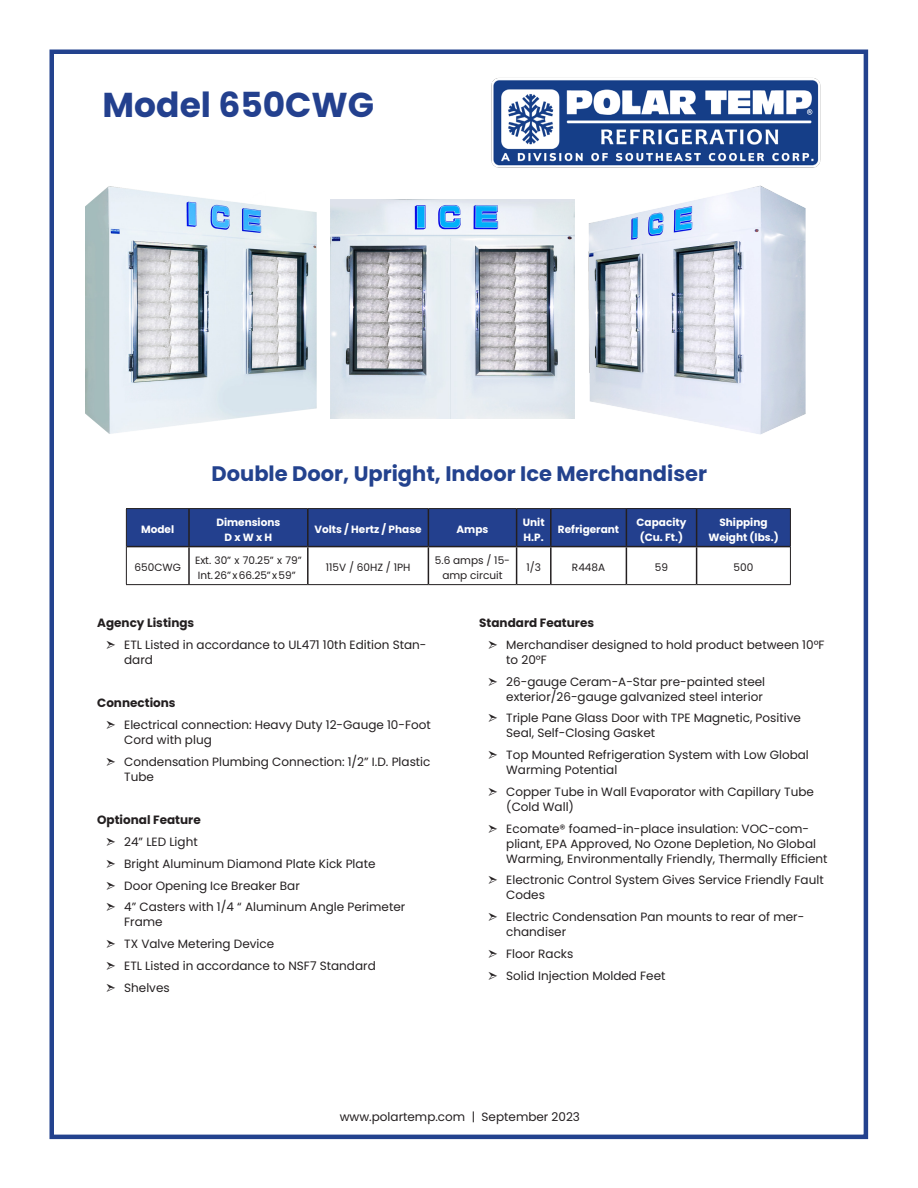
<style>
.page{position:relative;width:918px;height:1188px;background:#fff}
.page>*{position:absolute;margin:0;border:0;box-sizing:border-box;transform-origin:0 0}
.t1{font:700 34.5px "Poppins";color:#23408e}
.t2{font:700 21px "Poppins";color:#23428e}
.t3{font:12px/21.8px "Poppins";color:#231f20}
.t4{font:700 10.5px/15px "Poppins";color:#fff;text-align:center}
.t5{font:10.5px/15px "Poppins";color:#231f20}
.s1{font-weight:700}
.s2{font-family:"Bainsley"}
</style>
<div class="page">
<div style="left:49px;top:50px;width:819px;height:1089px;border:4px solid #23428e"></div>
<div style="left:127px;top:509px;width:663px;height:37px;background:#23408e"></div>
<div style="left:626px;top:509px;width:71px;height:38px;background:#23408e"></div>
<hr style="left:126px;top:508px;width:63px;height:1px;background:#231f20">
<hr style="left:126px;top:509px;width:1px;height:38px;background:#231f20">
<hr style="left:189px;top:508px;width:119px;height:1px;background:#231f20">
<hr style="left:308px;top:508px;width:120px;height:1px;background:#231f20">
<hr style="left:428px;top:508px;width:89px;height:1px;background:#231f20">
<hr style="left:517px;top:508px;width:34px;height:1px;background:#231f20">
<hr style="left:551px;top:508px;width:75px;height:1px;background:#231f20">
<hr style="left:626px;top:508px;width:71px;height:1px;background:#231f20">
<hr style="left:697px;top:508px;width:94px;height:1px;background:#231f20">
<hr style="left:790px;top:509px;width:1px;height:38px;background:#231f20">
<hr style="left:126px;top:547px;width:1px;height:37px;background:#231f20">
<hr style="left:790px;top:547px;width:1px;height:37px;background:#231f20">
<hr style="left:126px;top:584px;width:63px;height:1px;background:#231f20">
<hr style="left:189px;top:584px;width:119px;height:1px;background:#231f20">
<hr style="left:308px;top:584px;width:120px;height:1px;background:#231f20">
<hr style="left:428px;top:584px;width:89px;height:1px;background:#231f20">
<hr style="left:517px;top:584px;width:34px;height:1px;background:#231f20">
<hr style="left:551px;top:584px;width:75px;height:1px;background:#231f20">
<hr style="left:626px;top:584px;width:71px;height:1px;background:#231f20">
<hr style="left:697px;top:584px;width:94px;height:1px;background:#231f20">
<hr style="left:188px;top:509px;width:2px;height:37px;background:#231f20">
<hr style="left:307px;top:509px;width:2px;height:37px;background:#231f20">
<hr style="left:428px;top:509px;width:1px;height:37px;background:#231f20">
<hr style="left:516px;top:509px;width:1px;height:37px;background:#231f20">
<hr style="left:550px;top:509px;width:2px;height:37px;background:#231f20">
<hr style="left:626px;top:509px;width:1px;height:37px;background:#231f20">
<hr style="left:696px;top:509px;width:1px;height:37px;background:#231f20">
<hr style="left:127px;top:546px;width:62px;height:1px;background:#231f20">
<hr style="left:189px;top:546px;width:119px;height:1px;background:#231f20">
<hr style="left:188px;top:547px;width:2px;height:37px;background:#231f20">
<hr style="left:308px;top:546px;width:120px;height:1px;background:#231f20">
<hr style="left:307px;top:547px;width:2px;height:37px;background:#231f20">
<hr style="left:428px;top:546px;width:89px;height:1px;background:#231f20">
<hr style="left:428px;top:547px;width:1px;height:37px;background:#231f20">
<hr style="left:517px;top:546px;width:34px;height:1px;background:#231f20">
<hr style="left:516px;top:547px;width:1px;height:37px;background:#231f20">
<hr style="left:551px;top:546px;width:75px;height:1px;background:#231f20">
<hr style="left:550px;top:547px;width:2px;height:37px;background:#231f20">
<hr style="left:626px;top:546px;width:71px;height:1px;background:#231f20">
<hr style="left:626px;top:547px;width:1px;height:37px;background:#231f20">
<hr style="left:697px;top:546px;width:93px;height:1px;background:#231f20">
<hr style="left:696px;top:547px;width:1px;height:37px;background:#231f20">
<img style="left:491px;top:78px;width:330px;height:90px">
<img style="left:331px;top:200px;width:244px;height:218px">
<img style="left:86px;top:186px;width:230px;height:248px">
<img style="left:588px;top:185px;width:218px;height:250px">
<h1 class="t1" style="left:103px;top:85px;width:273px">Model 650CWG</h1>
<h2 class="t2" style="left:212px;top:462px;width:497px">Double Door, Upright, Indoor Ice Merchandiser</h2>
<p class="t4" style="left:141px;top:522px;width:35px">Model</p>
<p class="t4" style="left:216px;top:514px;width:65px">Dimensions<br>D x W x H</p>
<p class="t4" style="left:315px;top:522px;width:109px">Volts / Hertz / Phase</p>
<p class="t4" style="left:457px;top:522px;width:33px">Amps</p>
<p class="t4" style="left:523px;top:514px;width:23px;text-align:left">Unit<br>H.P.</p>
<p class="t4" style="left:558px;top:522px;width:63px">Refrigerant</p>
<p class="t4" style="left:637px;top:515px;width:51px">Capacity (Cu. Ft.)</p>
<p class="t4" style="left:708px;top:515px;width:72px">Shipping<br>Weight (lbs.)</p>
<p class="t5" style="left:135px;top:560px;width:48px">650CWG</p>
<p class="t5" style="left:195px;top:553px;width:108px">Ext. 30” x 70.25” x 79”<br>Int. 26” x 66.25” x 59”</p>
<p class="t5" style="left:326px;top:560px;width:86px">115V / 60HZ / 1PH</p>
<p class="t5" style="left:435px;top:553px;width:77px;text-align:center">5.6 amps / 15- amp circuit</p>
<p class="t5" style="left:526px;top:560px;width:16px">1/3</p>
<p class="t5" style="left:572px;top:560px;width:35px">R448A</p>
<p class="t5" style="left:655px;top:560px;width:15px">59</p>
<p class="t5" style="left:734px;top:560px;width:21px">500</p>
<p class="t3" style="left:106px;top:612px;width:322px;text-indent:-9px"><span class="s1">Agency Listings<br></span><span class="s2">➣</span> ETL Listed in accordance to UL471 10th Edition Stan-</p>
<p class="t3" style="left:124px;top:649px;width:30px">dard</p>
<p class="t3" style="left:106px;top:692px;width:326px;text-indent:-9px"><span class="s1">Connections<br></span><span class="s2">➣</span> Electrical connection: Heavy Duty 12-Gauge 10-Foot</p>
<p class="t3" style="left:106px;top:729px;width:326px;text-indent:18px">Cord with plug<br><span class="s2">➣</span> Condensation Plumbing Connection: 1/2” I.D. Plastic</p>
<p class="t3" style="left:124px;top:766px;width:31px">Tube</p>
<p class="t3" style="left:106px;top:809px;width:301px;text-indent:-9px"><span class="s1">Optional Feature<br></span><span class="s2">➣</span> 24” LED Light<br><span class="s2">➣</span> Bright Aluminum Diamond Plate Kick Plate<br><span class="s2">➣</span> Door Opening Ice Breaker Bar<br><span class="s2">➣</span> 4” Casters with 1/4 “ Aluminum Angle Perimeter</p>
<p class="t3" style="left:106px;top:911px;width:271px;text-indent:18px">Frame<br><span class="s2">➣</span> TX Valve Metering Device<br><span class="s2">➣</span> ETL Listed in accordance to NSF7 Standard <span class="s2">➣</span> Shelves</p>
<p class="t3" style="left:488px;top:612px;width:338px;text-indent:-9px"><span class="s1">Standard Features<br></span><span class="s2">➣</span> Merchandiser designed to hold product between 10°F</p>
<p class="t3" style="left:488px;top:649px;width:279px;text-indent:18px">to 20°F<br><span class="s2">➣</span> 26-gauge Ceram-A-Star pre-painted steel</p>
<p class="t3" style="left:488px;top:686px;width:314px;text-indent:18px">exterior/26-gauge galvanized steel interior<br><span class="s2">➣</span> Triple Pane Glass Door with TPE Magnetic, Positive</p>
<p class="t3" style="left:488px;top:722px;width:322px;text-indent:18px">Seal, Self-Closing Gasket<br><span class="s2">➣</span> Top Mounted Refrigeration System with Low Global</p>
<p class="t3" style="left:488px;top:759px;width:327px;text-indent:18px">Warming Potential<br><span class="s2">➣</span> Copper Tube in Wall Evaporator with Capillary Tube</p>
<p class="t3" style="left:488px;top:796px;width:322px;text-indent:18px">(Cold Wall)<br><span class="s2">➣</span> Ecomate® foamed-in-place insulation: VOC-com-</p>
<p class="t3" style="left:506px;top:836px;width:323px;line-height:15px">pliant, EPA Approved, No Ozone Depletion, No Global<br>Warming, Environmentally Friendly, Thermally Efficient</p>
<p class="t3" style="left:506px;top:873px;width:319px;line-height:15px;text-indent:-18px"><span class="s2">➣</span> Electronic Control System Gives Service Friendly Fault<br>Codes</p>
<p class="t3" style="left:506px;top:909px;width:300px;line-height:15px;text-indent:-18px"><span class="s2">➣</span> Electric Condensation Pan mounts to rear of mer&shy;chandiser</p>
<p class="t3" style="left:488px;top:943px;width:179px"><span class="s2">➣</span> Floor Racks<br><span class="s2">➣</span> Solid Injection Molded Feet</p>
<p class="t3" style="left:340px;top:1106px;width:242px">www.polartemp.com | September 2023</p>
</div>
